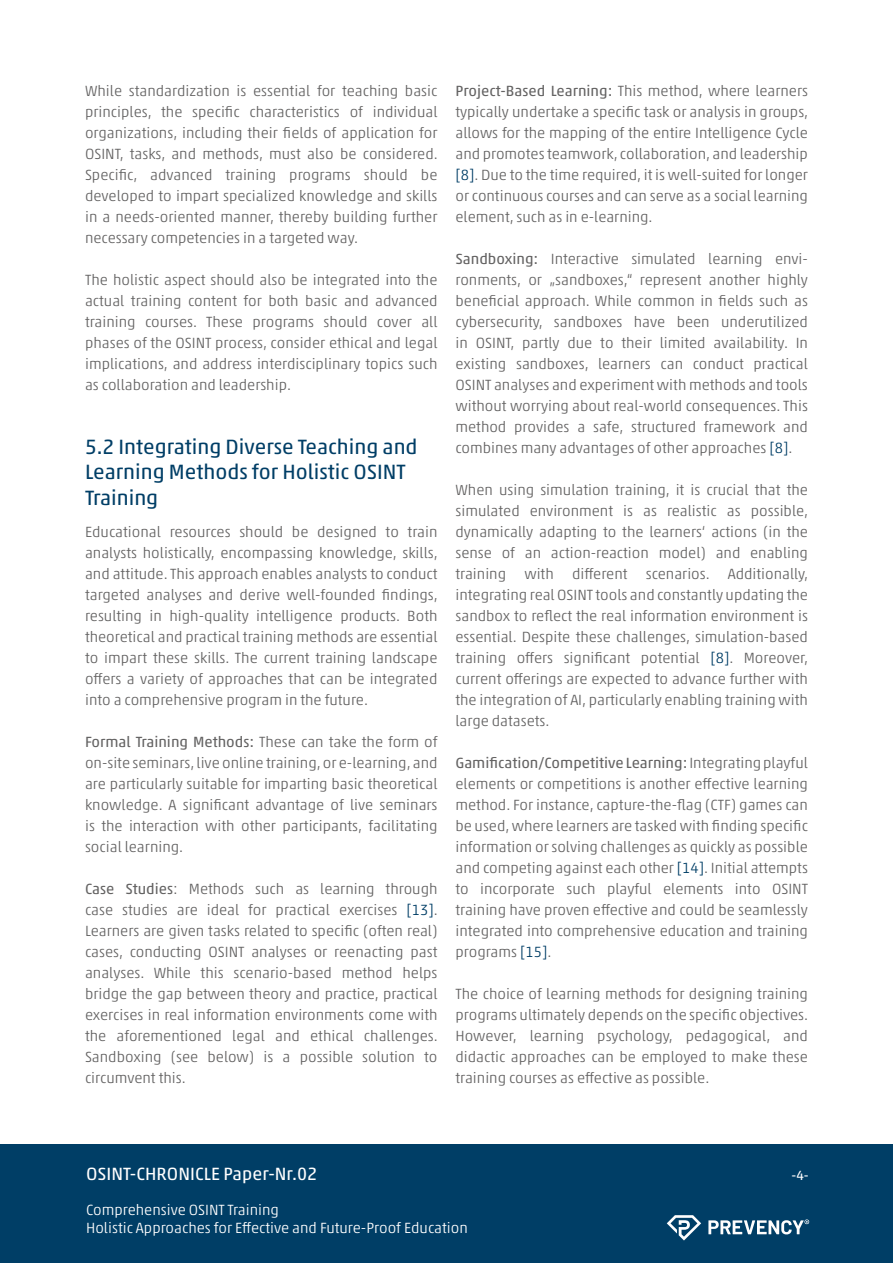
<style>
.page{position:relative;width:893px;height:1263px;background:#fff}
.page>*{position:absolute;margin:0;border:0;box-sizing:border-box;transform-origin:0 0}
.Fließtext_Überschrift{font:21px/25.5px "Akko Pro";color:#003e66}
.t1{font:18px "Akko Pro";color:#fff}
.Fließtext{font:300 15px/21px "Akko Pro";color:#646363;text-align:justify}
.t2{font:300 15px/18px "Akko Pro";color:#fff}
.t3{font:13.5px "Akko Pro";color:#fff}
.s1{font-weight:400}
.s2{color:#003e66}
</style>
<div class="page">
<div style="left:0;top:1144px;width:893px;height:119px;background:#003e66"></div>
<svg style="left:667px;top:1215px;width:34px;height:25px"></svg>
<svg style="left:708px;top:1219px;width:101px;height:15px"></svg>
<p class="Fließtext" style="left:85px;top:80px;width:354px">While standardization is essential for teaching basic principles, the specific characteristics of individual organizations, including their fields of application for OSINT, tasks, and methods, must also be considered.<br>Specific, advanced training programs should be developed to impart specialized knowledge and skills in a needs-oriented manner, thereby building further necessary competencies in a targeted way.</p>
<p class="Fließtext" style="left:85px;top:269px;width:354px">The holistic aspect should also be integrated into the actual training content for both basic and advanced training courses. These programs should cover all phases of the OSINT process, consider ethical and legal implications, and address interdisciplinary topics such as collaboration and leadership.</p>
<p class="Fließtext_Überschrift" style="left:85px;top:434px;width:334px">5.2 Integrating Diverse Teaching and<br>Learning Methods for Holistic OSINT<br>Training</p>
<p class="Fließtext" style="left:85px;top:521px;width:354px">Educational resources should be designed to train analysts holistically, encompassing knowledge, skills, and attitude. This approach enables analysts to conduct targeted analyses and derive well-founded findings, resulting in high-quality intelligence products. Both theoretical and practical training methods are essential to impart these skills. The current training landscape offers a variety of approaches that can be integrated into a comprehensive program in the future.</p>
<p class="Fließtext" style="left:85px;top:731px;width:354px"><span class="s1">Formal Training Methods:</span> These can take the form of on-site seminars, live online training, or e-learning, and are particularly suitable for imparting basic theoretical knowledge. A significant advantage of live seminars is the interaction with other participants, facilitating social learning.</p>
<p class="Fließtext" style="left:85px;top:878px;width:354px"><span class="s1">Case Studies</span>: Methods such as learning through case studies are ideal for practical exercises <span class="s2">[13]</span>.<br>Learners are given tasks related to specific (often real) cases, conducting OSINT analyses or reenacting past analyses. While this scenario-based method helps bridge the gap between theory and practice, practical exercises in real information environments come with the aforementioned legal and ethical challenges.<br>Sandboxing (see below) is a possible solution to circumvent this.</p>
<p class="Fließtext" style="left:455px;top:80px;width:354px"><span class="s1">Project-Based Learning:</span> This method, where learners typically undertake a specific task or analysis in groups, allows for the mapping of the entire Intelligence Cycle and promotes teamwork, collaboration, and leadership <span class="s2">[8]</span>. Due to the time required, it is well-suited for longer or continuous courses and can serve as a social learning element, such as in e-learning.</p>
<p class="Fließtext" style="left:455px;top:248px;width:354px"><span class="s1">Sandboxing:</span> Interactive simulated learning envi&shy;ronments, or „sandboxes,“ represent another highly beneficial approach. While common in fields such as cybersecurity, sandboxes have been underutilized in OSINT, partly due to their limited availability. In existing sandboxes, learners can conduct practical OSINT analyses and experiment with methods and tools without worrying about real-world consequences. This method provides a safe, structured framework and combines many advantages of other approaches <span class="s2">[8]</span>.</p>
<p class="Fließtext" style="left:455px;top:479px;width:354px">When using simulation training, it is crucial that the simulated environment is as realistic as possible, dynamically adapting to the learners‘ actions (in the sense of an action-reaction model) and enabling training with different scenarios. Additionally, integrating real OSINT tools and constantly updating the sandbox to reflect the real information environment is essential. Despite these challenges, simulation-based training offers significant potential <span class="s2">[8]</span>. Moreover, current offerings are expected to advance further with the integration of AI, particularly enabling training with large datasets.</p>
<p class="Fließtext" style="left:455px;top:752px;width:354px"><span class="s1">Gamification/Competitive Learning:</span> Integrating playful elements or competitions is another effective learning method. For instance, capture-the-flag (CTF) games can be used, where learners are tasked with finding specific information or solving challenges as quickly as possible and competing against each other <span class="s2">[14]</span>. Initial attempts to incorporate such playful elements into OSINT training have proven effective and could be seamlessly integrated into comprehensive education and training programs <span class="s2">[15]</span>.</p>
<p class="Fließtext" style="left:455px;top:983px;width:354px">The choice of learning methods for designing training programs ultimately depends on the specific objectives.<br>However, learning psychology, pedagogical, and didactic approaches can be employed to make these training courses as effective as possible.</p>
<p class="t1" style="left:86px;top:1162px;width:233px">OSINT-CHRONICLE Paper-Nr.02</p>
<p class="t3" style="left:791px;top:1167px;width:19px">-4-</p>
<p class="t2" style="left:86px;top:1200px;width:383px">Comprehensive OSINT Training<br>Holistic Approaches for Effective and Future-Proof Education</p>
</div>
